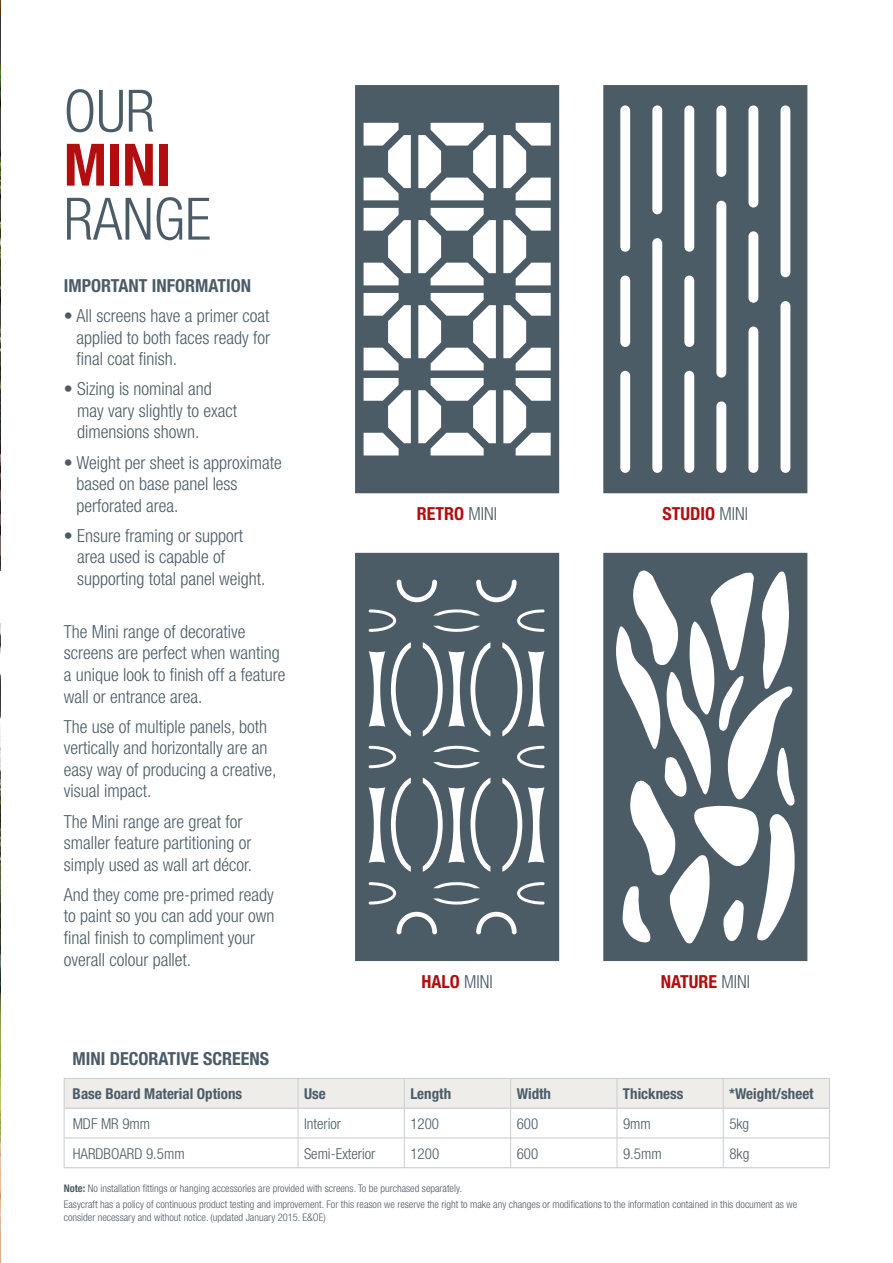
<style>
.page{position:relative;width:893px;height:1263px;background:#fff}
.page>*{position:absolute;margin:0;border:0;box-sizing:border-box;transform-origin:0 0}
.t1{font:300 condensed 58.5px/54px "Helvetica Neue";color:#4b5c67}
.t2{font:300 condensed 18px/21.6px "Helvetica Neue";color:#4b5c67}
.t3{font:700 condensed 18px "Helvetica Neue";color:#4b5c67}
.t4{font:700 condensed 18px "Helvetica Neue";color:#b20e10}
.t5{font:300 condensed 15px "Helvetica Neue";color:#4b5c67}
.t6{font:700 condensed 15px "Helvetica Neue";color:#4b5c67}
.t7{font:300 condensed 10.5px/16.8px "Helvetica Neue";color:#4b5c67}
.s1{font-weight:700;color:#b20e10}
.s2{font-weight:300;color:#4b5c67}
.s3{font-weight:700}
</style>
<div class="page">
<img style="left:0;top:0;width:1px;height:570px">
<img style="left:0;top:623px;width:1px;height:640px">
<svg style="left:65px;top:1109px;width:764px;height:58px"></svg>
<hr style="left:65px;top:1138px;width:233px;height:1px;background:#c6c6c6">
<hr style="left:298px;top:1138px;width:106px;height:1px;background:#c6c6c6">
<hr style="left:404px;top:1138px;width:106px;height:1px;background:#c6c6c6">
<hr style="left:511px;top:1138px;width:106px;height:1px;background:#c6c6c6">
<hr style="left:617px;top:1138px;width:106px;height:1px;background:#c6c6c6">
<hr style="left:723px;top:1138px;width:106px;height:1px;background:#c6c6c6">
<hr style="left:298px;top:1108px;width:1px;height:30px;background:#c6cfd5">
<hr style="left:404px;top:1108px;width:1px;height:30px;background:#c6cfd5">
<hr style="left:510px;top:1108px;width:1px;height:30px;background:#c6cfd5">
<hr style="left:617px;top:1108px;width:1px;height:30px;background:#c6cfd5">
<hr style="left:723px;top:1108px;width:1px;height:30px;background:#c6cfd5">
<svg style="left:298px;top:1138px;width:1px;height:29px"></svg>
<svg style="left:404px;top:1138px;width:1px;height:29px"></svg>
<svg style="left:510px;top:1138px;width:1px;height:29px"></svg>
<svg style="left:617px;top:1138px;width:1px;height:29px"></svg>
<svg style="left:723px;top:1138px;width:1px;height:29px"></svg>
<svg style="left:64px;top:1078px;width:766px;height:30px;background:#ecebe8"></svg>
<hr style="left:65px;top:1108px;width:233px;height:1px;background:#c6c6c6">
<hr style="left:298px;top:1108px;width:106px;height:1px;background:#c6c6c6">
<hr style="left:404px;top:1108px;width:107px;height:1px;background:#c6c6c6">
<hr style="left:511px;top:1108px;width:106px;height:1px;background:#c6c6c6">
<hr style="left:617px;top:1108px;width:106px;height:1px;background:#c6c6c6">
<hr style="left:723px;top:1108px;width:106px;height:1px;background:#c6c6c6">
<hr style="left:64px;top:1167px;width:234px;height:1px;background:#c6c6c6">
<hr style="left:298px;top:1167px;width:106px;height:1px;background:#c6c6c6">
<hr style="left:404px;top:1167px;width:107px;height:1px;background:#c6c6c6">
<hr style="left:511px;top:1167px;width:106px;height:1px;background:#c6c6c6">
<hr style="left:617px;top:1167px;width:106px;height:1px;background:#c6c6c6">
<hr style="left:723px;top:1167px;width:107px;height:1px;background:#c6c6c6">
<hr style="left:64px;top:1108px;width:1px;height:30px;background:#c6cfd5">
<hr style="left:829px;top:1108px;width:1px;height:30px;background:#c6cfd5">
<svg style="left:64px;top:1138px;width:1px;height:29px"></svg>
<svg style="left:829px;top:1138px;width:1px;height:29px"></svg>
<svg style="left:355px;top:85px;width:204px;height:408px;fill:#4b5c67"></svg>
<svg style="left:603px;top:85px;width:204px;height:408px;fill:#4b5c67"></svg>
<svg style="left:355px;top:553px;width:204px;height:408px;background:#63717b"></svg>
<svg style="left:603px;top:553px;width:204px;height:408px;fill:#4b5c67"></svg>
<p class="t1" style="left:64px;top:83px;width:149px">OUR<br><span class="s1">MINI<br></span>RANGE</p>
<p class="t3" style="left:64px;top:275px;width:189px">IMPORTANT INFORMATION</p>
<p class="t2" style="left:76px;top:305px;width:195px;text-align:justify;text-indent:-13px">• All screens have a primer coat applied to both faces ready for final coat finish.</p>
<p class="t2" style="left:77px;top:378px;width:161px;text-indent:-13px">• Sizing is nominal and may vary slightly to exact dimensions shown.</p>
<p class="t2" style="left:76px;top:451px;width:207px;text-indent:-13px">• Weight per sheet is approximate based on base panel less perforated area.</p>
<p class="t2" style="left:77px;top:525px;width:190px;text-indent:-13px">• Ensure framing or support area used is capable of supporting total panel weight.</p>
<p class="t2" style="left:64px;top:620px;width:223px">The Mini range of decorative screens are perfect when wanting a unique look to finish off a feature wall or entrance area.</p>
<p class="t2" style="left:64px;top:715px;width:214px">The use of multiple panels, both vertically and horizontally are an easy way of producing a creative, visual impact.</p>
<p class="t2" style="left:64px;top:810px;width:190px">The Mini range are great for smaller feature partitioning or simply used as wall art décor.</p>
<p class="t2" style="left:64px;top:883px;width:212px">And they come pre-primed ready to paint so you can add your own final finish to compliment your overall colour pallet.</p>
<p class="t4" style="left:417px;top:503px;width:82px">RETRO <span class="s2">MINI</span></p>
<p class="t4" style="left:421px;top:971px;width:73px">HALO <span class="s2">MINI</span></p>
<p class="t4" style="left:662px;top:503px;width:87px">STUDIO <span class="s2">MINI</span></p>
<p class="t4" style="left:661px;top:971px;width:91px">NATURE <span class="s2">MINI</span></p>
<p class="t3" style="left:73px;top:1048px;width:198px">MINI DECORATIVE SCREENS</p>
<p class="t6" style="left:73px;top:1085px;width:171px">Base Board Material Options</p>
<p class="t6" style="left:304px;top:1085px;width:23px">Use</p>
<p class="t6" style="left:410px;top:1085px;width:42px">Length</p>
<p class="t6" style="left:517px;top:1085px;width:36px">Width</p>
<p class="t6" style="left:623px;top:1085px;width:62px">Thickness</p>
<p class="t6" style="left:729px;top:1085px;width:86px">*Weight/sheet</p>
<p class="t5" style="left:73px;top:1115px;width:79px">MDF MR 9mm</p>
<p class="t5" style="left:304px;top:1115px;width:38px">Interior</p>
<p class="t5" style="left:410px;top:1115px;width:30px">1200</p>
<p class="t5" style="left:517px;top:1115px;width:23px">600</p>
<p class="t5" style="left:623px;top:1115px;width:29px">9mm</p>
<p class="t5" style="left:729px;top:1115px;width:21px">5kg</p>
<p class="t5" style="left:73px;top:1145px;width:113px">HARDBOARD 9.5mm</p>
<p class="t5" style="left:304px;top:1145px;width:73px">Semi-Exterior</p>
<p class="t5" style="left:410px;top:1145px;width:30px">1200</p>
<p class="t5" style="left:517px;top:1145px;width:23px">600</p>
<p class="t5" style="left:623px;top:1145px;width:40px">9.5mm</p>
<p class="t5" style="left:729px;top:1145px;width:21px">8kg</p>
<p class="t7" style="left:64px;top:1179px;width:735px"><span class="s3">Note:</span> No installation fittings or hanging accessories are provided with screens. To be purchased separately.<br>Easycraft has a policy of continuous product testing and improvement. For this reason we reserve the right to make any changes or modifications to the information contained in this document as we</p>
<p class="t7" style="left:64px;top:1209px;width:263px">consider necessary and without notice. (updated January 2015. E&amp;OE)</p>
</div>
